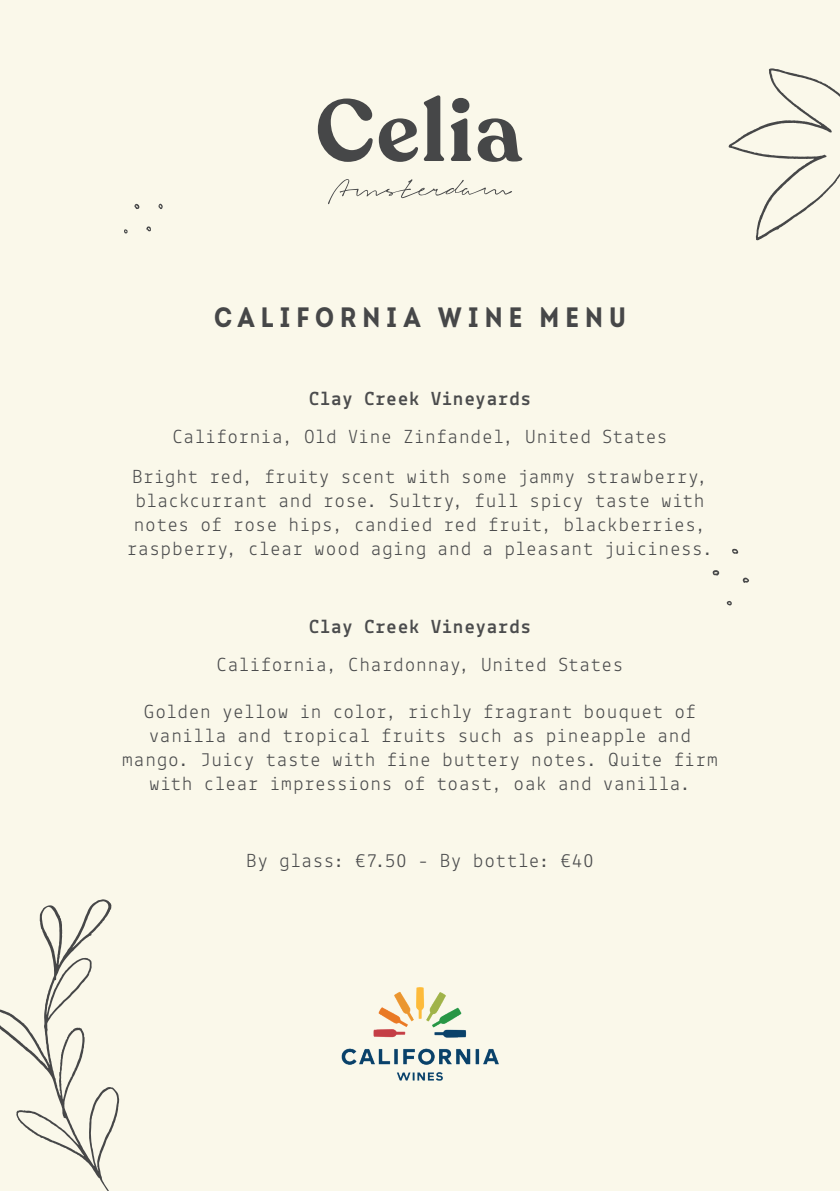
<style>
.page{position:relative;width:840px;height:1191px;background:#fff}
.page>*{position:absolute;margin:0;border:0;box-sizing:border-box;transform-origin:0 0}
.t1{font:700 28px "Intro Condensed";letter-spacing:.215em;color:#464748}
.t2{font:20px/24px "Lekton";letter-spacing:.055em;color:#4b4c4d;text-align:center}
.t3{font:700 20px "Lekton";letter-spacing:.06em;color:#4b4c4d}
</style>
<div class="page">
<div style="left:0;top:0;width:839px;height:1191px;background:#faf8ea"></div>
<svg style="left:317px;top:98px;width:55px;height:64px"></svg>
<svg style="left:378px;top:95px;width:66px;height:67px"></svg>
<svg style="left:450px;top:98px;width:21px;height:63px"></svg>
<svg style="left:477px;top:118px;width:45px;height:44px"></svg>
<svg style="left:328px;top:179px;width:184px;height:25px"></svg>
<svg style="left:728px;top:68px;width:111px;height:172px"></svg>
<svg style="left:0;top:899px;width:120px;height:292px"></svg>
<svg style="left:712px;top:570px;width:7px;height:5px"></svg>
<svg style="left:742px;top:577px;width:6px;height:6px"></svg>
<svg style="left:732px;top:549px;width:5px;height:5px"></svg>
<svg style="left:726px;top:601px;width:5px;height:5px"></svg>
<svg style="left:134px;top:204px;width:5px;height:5px"></svg>
<svg style="left:146px;top:226px;width:5px;height:5px"></svg>
<svg style="left:158px;top:204px;width:5px;height:5px"></svg>
<svg style="left:124px;top:229px;width:4px;height:5px"></svg>
<img style="left:341px;top:987px;width:158px;height:94px">
<h1 class="t1" style="left:214px;top:299px;width:413px">CALIFORNIA WINE MENU</h1>
<p class="t3" style="left:309px;top:386px;width:223px">Clay Creek Vineyards</p>
<p class="t2" style="left:132px;top:416px;width:576px;line-height:40px">California, Old Vine Zinfandel, United States<br>Bright red, fruity scent with some jammy strawberry,</p>
<p class="t2" style="left:127px;top:488px;width:586px">blackcurrant and rose. Sultry, full spicy taste with notes of rose hips, candied red fruit, blackberries, raspberry, clear wood aging and a pleasant juiciness.</p>
<p class="t3" style="left:309px;top:614px;width:223px">Clay Creek Vineyards</p>
<p class="t2" style="left:217px;top:652px;width:407px">California, Chardonnay, United States</p>
<p class="t2" style="left:122px;top:699px;width:596px">Golden yellow in color, richly fragrant bouquet of vanilla and tropical fruits such as pineapple and mango. Juicy taste with fine buttery notes. Quite firm with clear impressions of toast, oak and vanilla.</p>
<p class="t2" style="left:246px;top:848px;width:348px">By glass: €7.50 - By bottle: €40</p>
</div>
